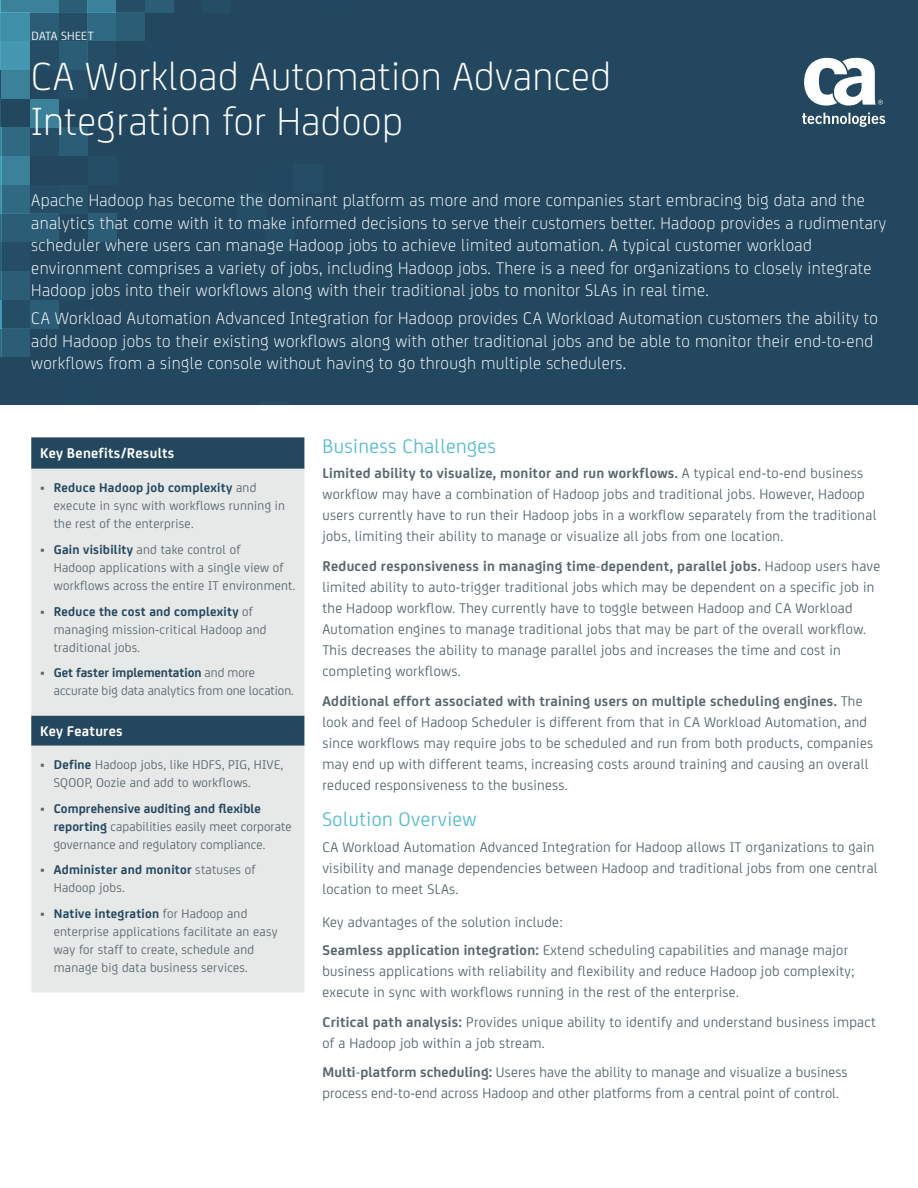
<style>
.page{position:relative;width:918px;height:1188px;background:#fff}
.page>*{position:absolute;margin:0;border:0;box-sizing:border-box;transform-origin:0 0}
.t1{font:300 42px/45px "CA Sans";letter-spacing:.01em;color:#fff}
.t2{font:21px "CA Sans";letter-spacing:.02em;color:#54bcd5}
.t3{font:300 18px/22.5px "CA Sans";letter-spacing:.02em;color:#fff}
.t4{font:15px/21px "CA Sans";letter-spacing:.02em;color:#58686e}
.t5{font:700 15px "CA Sans";letter-spacing:.02em;color:#fff}
.t6{font:13.5px/18px "CA Sans";letter-spacing:.02em;color:#58686e}
.t7{font:13.5px/18px "CA Sans";color:#58686e}
.t8{font:12.75px "CA Sans";letter-spacing:.02em;color:#fff}
.s1{font-weight:700;color:#22475f}
.s2{font-weight:700}
</style>
<div class="page">
<div style="left:31px;top:437px;width:273px;height:32px;background:#22475f"></div>
<div style="left:31px;top:469px;width:273px;height:524px;background:#e7e8e8"></div>
<div style="left:0;top:0;width:918px;height:405px;background:#22475f"></div>
<hr style="left:0;top:127px;width:2px;height:29px;background:#54bcd5">
<hr style="left:0;top:156px;width:2px;height:29px;background:#54bcd5">
<hr style="left:0;top:185px;width:2px;height:29px;background:#54bcd5">
<hr style="left:0;top:214px;width:2px;height:28px;background:#54bcd5">
<hr style="left:0;top:242px;width:2px;height:29px;background:#54bcd5">
<hr style="left:0;top:271px;width:2px;height:29px;background:#54bcd5">
<hr style="left:0;top:300px;width:2px;height:29px;background:#54bcd5">
<hr style="left:0;top:329px;width:2px;height:28px;background:#54bcd5">
<div style="left:2px;top:127px;width:28px;height:29px;background:#306982"></div>
<div style="left:2px;top:156px;width:28px;height:29px;background:#3a8199"></div>
<div style="left:2px;top:185px;width:28px;height:29px;background:#306982"></div>
<div style="left:2px;top:214px;width:28px;height:28px;background:#2b5d76"></div>
<div style="left:2px;top:242px;width:28px;height:29px;background:#254e66"></div>
<div style="left:2px;top:271px;width:28px;height:29px;background:#2b5d76"></div>
<div style="left:2px;top:300px;width:28px;height:29px;background:#254e66"></div>
<div style="left:2px;top:329px;width:28px;height:28px;background:#2b5d76"></div>
<div style="left:30px;top:127px;width:29px;height:29px;background:#254e66"></div>
<div style="left:59px;top:127px;width:29px;height:29px;background:#2b5d76"></div>
<div style="left:88px;top:156px;width:29px;height:29px;background:#254e66"></div>
<div style="left:30px;top:185px;width:29px;height:29px;background:#254e66"></div>
<div style="left:59px;top:185px;width:29px;height:29px;background:#255068"></div>
<div style="left:30px;top:214px;width:29px;height:28px;background:#2b5d76"></div>
<div style="left:88px;top:214px;width:29px;height:28px;background:#2b5d76"></div>
<div style="left:30px;top:300px;width:29px;height:29px;background:#2b5d76"></div>
<div style="left:60px;top:271px;width:29px;height:29px;background:#254e66"></div>
<svg style="left:0;top:0;width:1px;height:127px"></svg>
<div style="left:1px;top:0;width:29px;height:12px;background:#3a8199"></div>
<div style="left:1px;top:12px;width:29px;height:29px;background:#408fa8"></div>
<div style="left:1px;top:41px;width:29px;height:29px;background:#4498b1"></div>
<div style="left:1px;top:70px;width:29px;height:29px;background:#3a8199"></div>
<div style="left:30px;top:99px;width:29px;height:28px;background:#3a8199"></div>
<div style="left:30px;top:0;width:29px;height:12px;background:#3a8199"></div>
<div style="left:30px;top:12px;width:29px;height:29px;background:#2b5d76"></div>
<div style="left:30px;top:41px;width:29px;height:29px;background:#254e66"></div>
<div style="left:59px;top:0;width:29px;height:12px;background:#2b5d76"></div>
<div style="left:59px;top:12px;width:29px;height:29px;background:#254e66"></div>
<div style="left:59px;top:41px;width:29px;height:29px;background:#2b5d76"></div>
<div style="left:59px;top:70px;width:29px;height:29px;background:#254e66"></div>
<div style="left:88px;top:0;width:28px;height:12px;background:#3a8199"></div>
<div style="left:88px;top:12px;width:28px;height:29px;background:#306982"></div>
<div style="left:88px;top:41px;width:28px;height:29px;background:#254e66"></div>
<div style="left:116px;top:0;width:29px;height:12px;background:#254e66"></div>
<div style="left:116px;top:12px;width:29px;height:29px;background:#2b5d76"></div>
<hr style="left:231px;top:402px;width:29px;height:3px;background:#54bcd5">
<hr style="left:260px;top:402px;width:29px;height:3px;background:#54bcd5">
<div style="left:145px;top:0;width:29px;height:12px;background:#2b5d76"></div>
<div style="left:203px;top:0;width:28px;height:12px;background:#254e66"></div>
<div style="left:237px;top:193px;width:29px;height:29px;background:#254e66"></div>
<div style="left:266px;top:222px;width:28px;height:29px;background:#254e66"></div>
<div style="left:294px;top:164px;width:29px;height:29px;background:#254e66"></div>
<svg style="left:802px;top:113px;width:83px;height:15px"></svg>
<svg style="left:804px;top:58px;width:79px;height:48px"></svg>
<p class="t8" style="left:32px;top:27px;width:64px">DATA SHEET</p>
<h1 class="t1" style="left:31px;top:51px;width:581px">CA Workload Automation Advanced<br>Integration for Hadoop</h1>
<p class="t3" style="left:31px;top:188px;width:856px">Apache Hadoop has become the dominant platform as more and more companies start embracing big data and the analytics that come with it to make informed decisions to serve their customers better. Hadoop provides a rudimentary scheduler where users can manage Hadoop jobs to achieve limited automation. A typical customer workload environment comprises a variety of jobs, including Hadoop jobs. There is a need for organizations to closely integrate Hadoop jobs into their workflows along with their traditional jobs to monitor SLAs in real time.</p>
<p class="t3" style="left:31px;top:306px;width:848px">CA Workload Automation Advanced Integration for Hadoop provides CA Workload Automation customers the ability to add Hadoop jobs to their existing workflows along with other traditional jobs and be able to monitor their end-to-end workflows from a single console without having to go through multiple schedulers.</p>
<p class="t5" style="left:40px;top:441px;width:136px">Key Benefits/Results</p>
<p class="t6" style="left:54px;top:478px;width:233px;text-indent:-14px">• <span class="s1">Reduce Hadoop job complexity</span> and execute in sync with workflows running in the rest of the enterprise.</p>
<p class="t6" style="left:54px;top:540px;width:243px;text-indent:-14px">• <span class="s1">Gain visibility</span> and take control of<br>Hadoop applications with a single view of workflows across the entire IT environment.</p>
<p class="t6" style="left:54px;top:601px;width:214px;text-indent:-14px">• <span class="s1">Reduce the cost and complexity</span> of managing mission-critical Hadoop and traditional jobs.</p>
<p class="t7" style="left:54px;top:663px;width:242px;text-indent:-14px">• <span class="s1">Get faster implementation</span> and more accurate big data analytics from one location.</p>
<p class="t5" style="left:40px;top:720px;width:84px">Key Features</p>
<p class="t6" style="left:54px;top:755px;width:231px;text-indent:-14px">• <span class="s1">Define</span> Hadoop jobs, like HDFS, PIG, HIVE,<br>SQOOP, Oozie and add to workflows.</p>
<p class="t6" style="left:54px;top:799px;width:240px;text-indent:-14px">• <span class="s1">Comprehensive auditing and flexible reporting</span> capabilities easily meet corporate governance and regulatory compliance.</p>
<p class="t6" style="left:54px;top:860px;width:203px;text-indent:-13px">• <span class="s1">Administer and monitor</span> statuses of<br>Hadoop jobs.</p>
<p class="t6" style="left:54px;top:904px;width:225px;text-indent:-14px">• <span class="s1">Native integration</span> for Hadoop and enterprise applications facilitate an easy way for staff to create, schedule and manage big data business services.</p>
<h2 class="t2" style="left:322px;top:431px;width:175px">Business Challenges</h2>
<p class="t4" style="left:322px;top:462px;width:556px"><span class="s2">Limited ability to visualize, monitor and run workflows.</span> A typical end-to-end business workflow may have a combination of Hadoop jobs and traditional jobs. However, Hadoop users currently have to run their Hadoop jobs in a workflow separately from the traditional jobs, limiting their ability to manage or visualize all jobs from one location.</p>
<p class="t4" style="left:322px;top:555px;width:559px"><span class="s2">Reduced responsiveness in managing time-dependent, parallel jobs.</span> Hadoop users have limited ability to auto-trigger traditional jobs which may be dependent on a specific job in the Hadoop workflow. They currently have to toggle between Hadoop and CA Workload Automation engines to manage traditional jobs that may be part of the overall workflow.<br>This decreases the ability to manage parallel jobs and increases the time and cost in completing workflows.</p>
<p class="t4" style="left:322px;top:689px;width:552px"><span class="s2">Additional effort associated with training users on multiple scheduling engines.</span> The look and feel of Hadoop Scheduler is different from that in CA Workload Automation, and since workflows may require jobs to be scheduled and run from both products, companies may end up with different teams, increasing costs around training and causing an overall reduced responsiveness to the business.</p>
<h2 class="t2" style="left:322px;top:805px;width:156px">Solution Overview</h2>
<p class="t4" style="left:322px;top:835px;width:557px">CA Workload Automation Advanced Integration for Hadoop allows IT organizations to gain visibility and manage dependencies between Hadoop and traditional jobs from one central location to meet SLAs.</p>
<p class="t4" style="left:322px;top:908px;width:527px;line-height:27.5px">Key advantages of the solution include:<br><span class="s2">Seamless application integration:</span> Extend scheduling capabilities and manage major</p>
<p class="t4" style="left:322px;top:960px;width:534px">business applications with reliability and flexibility and reduce Hadoop job complexity; execute in sync with workflows running in the rest of the enterprise.</p>
<p class="t4" style="left:322px;top:1010px;width:555px"><span class="s2">Critical path analysis:</span> Provides unique ability to identify and understand business impact of a Hadoop job within a job stream.</p>
<p class="t4" style="left:322px;top:1061px;width:527px"><span class="s2">Multi-platform scheduling:</span> Useres have the ability to manage and visualize a business process end-to-end across Hadoop and other platforms from a central point of control.</p>
</div>
